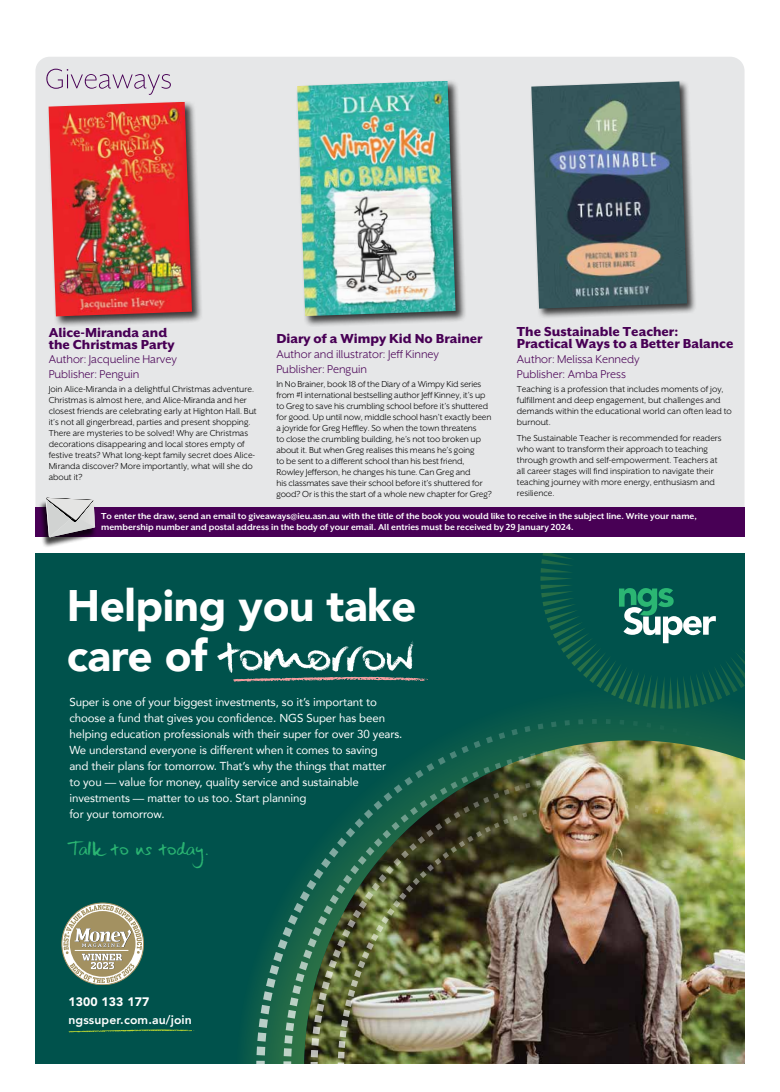
<style>
.page{position:relative;width:780px;height:1092px;background:#fff}
.page>*{position:absolute;margin:0;border:0;box-sizing:border-box;transform-origin:0 0}
.t1{font:51px "NGS Noteworthy";letter-spacing:-.03em;color:#fff}
.t2{font:900 44px "Avenir";letter-spacing:-.01em;color:#fff}
.t3{font:19.3px "NGS Noteworthy";color:#2bb673}
.t4{font:800 15px/12px "Mr Eaves XL San OT";color:#480055}
.t5{font:13px/14.8px "Mr Eaves XL San OT";color:#480055}
.t6{font:800 12.2px "Avenir";letter-spacing:.01em;color:#fff}
.t7{font:900 12.2px "Avenir LT Std";letter-spacing:.01em;color:#fff}
.t8{font:11.5px/16px "Avenir";letter-spacing:-.01em;color:#fff}
.t9{font:10px/11px "Mr Eaves XL San OT";color:#000}
.t10{font:700 10px/11px "Mr Eaves XL San OT";color:#fff}
.s1{font-family:"Avenir";font-weight:900;font-size:44px}
</style>
<div class="page">
<div style="left:35px;top:57px;width:709px;height:474px;background:#e6e7e8;border-radius:14px"></div>
<div style="left:35px;top:507px;width:709px;height:29px;background:#480055"></div>
<div style="left:39px;top:500px;width:58px;height:48px;background:#000;opacity:.75"></div>
<svg style="left:46px;top:498px;width:49px;height:39px"></svg>
<svg style="left:46px;top:69px;width:125px;height:26px"></svg>
<div style="left:47px;top:100px;width:156px;height:227px;background:#000;opacity:.75"></div>
<img style="left:49px;top:102px;width:143px;height:214px">
<div style="left:295px;top:79px;width:171px;height:248px;background:#000;opacity:.75"></div>
<img style="left:297px;top:81px;width:158px;height:235px">
<div style="left:530px;top:80px;width:167px;height:239px;background:#000;opacity:.75"></div>
<img style="left:531px;top:81px;width:156px;height:227px">
<div style="left:35px;top:553px;width:709px;height:510px;background:#00524c"></div>
<svg style="left:247px;top:708px;width:497px;height:355px"></svg>
<img style="left:586px;top:740px;width:158px;height:323px">
<svg style="left:592px;top:719px;width:4px;height:4px"></svg>
<svg style="left:605px;top:719px;width:5px;height:5px"></svg>
<svg style="left:619px;top:719px;width:5px;height:5px"></svg>
<svg style="left:633px;top:720px;width:5px;height:6px"></svg>
<svg style="left:646px;top:722px;width:5px;height:5px"></svg>
<svg style="left:659px;top:725px;width:5px;height:5px"></svg>
<svg style="left:672px;top:727px;width:5px;height:5px"></svg>
<svg style="left:685px;top:731px;width:5px;height:5px"></svg>
<svg style="left:698px;top:734px;width:5px;height:6px"></svg>
<svg style="left:710px;top:739px;width:5px;height:5px"></svg>
<svg style="left:722px;top:744px;width:5px;height:5px"></svg>
<svg style="left:734px;top:749px;width:5px;height:5px"></svg>
<svg style="left:592px;top:746px;width:5px;height:5px"></svg>
<svg style="left:605px;top:746px;width:4px;height:5px"></svg>
<svg style="left:617px;top:747px;width:5px;height:4px"></svg>
<svg style="left:630px;top:748px;width:4px;height:5px"></svg>
<svg style="left:642px;top:750px;width:5px;height:4px"></svg>
<svg style="left:654px;top:752px;width:5px;height:4px"></svg>
<svg style="left:666px;top:754px;width:5px;height:5px"></svg>
<svg style="left:678px;top:757px;width:5px;height:5px"></svg>
<svg style="left:690px;top:761px;width:4px;height:5px"></svg>
<svg style="left:701px;top:765px;width:5px;height:5px"></svg>
<svg style="left:712px;top:769px;width:5px;height:5px"></svg>
<svg style="left:723px;top:774px;width:5px;height:5px"></svg>
<svg style="left:734px;top:779px;width:5px;height:5px"></svg>
<svg style="left:593px;top:774px;width:4px;height:4px"></svg>
<svg style="left:604px;top:774px;width:4px;height:4px"></svg>
<svg style="left:616px;top:775px;width:4px;height:4px"></svg>
<svg style="left:627px;top:776px;width:4px;height:4px"></svg>
<svg style="left:638px;top:777px;width:4px;height:4px"></svg>
<svg style="left:649px;top:779px;width:5px;height:4px"></svg>
<svg style="left:660px;top:781px;width:5px;height:5px"></svg>
<svg style="left:671px;top:784px;width:4px;height:4px"></svg>
<svg style="left:682px;top:787px;width:4px;height:5px"></svg>
<svg style="left:692px;top:791px;width:4px;height:4px"></svg>
<svg style="left:702px;top:795px;width:5px;height:4px"></svg>
<svg style="left:713px;top:799px;width:13px;height:9px"></svg>
<svg style="left:732px;top:809px;width:4px;height:5px"></svg>
<img style="left:256px;top:719px;width:330px;height:344px">
<svg style="left:593px;top:802px;width:4px;height:3px"></svg>
<svg style="left:614px;top:802px;width:4px;height:4px"></svg>
<svg style="left:624px;top:803px;width:4px;height:4px"></svg>
<svg style="left:634px;top:804px;width:4px;height:4px"></svg>
<svg style="left:645px;top:806px;width:3px;height:4px"></svg>
<svg style="left:654px;top:808px;width:4px;height:4px"></svg>
<svg style="left:664px;top:811px;width:4px;height:4px"></svg>
<svg style="left:674px;top:814px;width:13px;height:7px"></svg>
<svg style="left:693px;top:821px;width:3px;height:4px"></svg>
<svg style="left:702px;top:825px;width:3px;height:4px"></svg>
<svg style="left:711px;top:829px;width:29px;height:19px"></svg>
<svg style="left:68px;top:1029px;width:126px;height:3px"></svg>
<svg style="left:63px;top:904px;width:79px;height:79px"></svg>
<svg style="left:233px;top:676px;width:195px;height:5px"></svg>
<svg style="left:540px;top:553px;width:205px;height:155px"></svg>
<h3 class="t4" style="left:49px;top:326px;width:127px">Alice-Miranda and the Christmas Party</h3>
<h3 class="t5" style="left:49px;top:352px;width:130px">Author: Jacqueline Harvey<br>Publisher: Penguin</h3>
<p class="t9" style="left:49px;top:383px;width:209px">Join Alice-Miranda in a delightful Christmas adventure.<br>Christmas is almost here, and Alice-Miranda and her closest friends are celebrating early at Highton Hall. But it’s not all gingerbread, parties and present shopping.<br>There are mysteries to be solved! Why are Christmas decorations disappearing and local stores empty of festive treats? What long-kept family secret does Alice-Miranda discover? More importantly, what will she do about it?</p>
<h3 class="t4" style="left:276px;top:332px;width:208px">Diary of a Wimpy Kid No Brainer</h3>
<h3 class="t5" style="left:276px;top:346px;width:164px">Author and illustrator: Jeff Kinney<br>Publisher: Penguin</h3>
<p class="t9" style="left:276px;top:378px;width:217px">In No Brainer, book 18 of the Diary of a Wimpy Kid series from #1 international bestselling author Jeff Kinney, it’s up to Greg to save his crumbling school before it’s shuttered for good. Up until now, middle school hasn’t exactly been a joyride for Greg Heffley. So when the town threatens<br>to close the crumbling building, he’s not too broken up about it. But when Greg realises this means he’s going<br>to be sent to a different school than his best friend, Rowley Jefferson, he changes his tune. Can Greg and<br>his classmates save their school before it’s shuttered for good? Or is this the start of a whole new chapter for Greg?</p>
<h3 class="t4" style="left:517px;top:326px;width:218px">The Sustainable Teacher:<br>Practical Ways to a Better Balance</h3>
<h3 class="t5" style="left:517px;top:352px;width:124px">Author: Melissa Kennedy<br>Publisher: Amba Press</h3>
<p class="t9" style="left:517px;top:383px;width:216px">Teaching is a profession that includes moments of joy, fulfillment and deep engagement, but challenges and demands within the educational world can often lead to burnout.</p>
<p class="t9" style="left:517px;top:433px;width:206px">The Sustainable Teacher is recommended for readers who want to transform their approach to teaching through growth and self-empowerment. Teachers at all career stages will find inspiration to navigate their teaching journey with more energy, enthusiasm and resilience.</p>
<p class="t10" style="left:101px;top:510px;width:597px">To enter the draw, send an email to giveaways@ieu.asn.au with the title of the book you would like to receive in the subject line. Write your name, membership number and postal address in the body of your email. All entries must be received by 29 January 2024.</p>
<h2 class="t2" style="left:67px;top:568px;width:351px">Helping you take</h2>
<h1 class="t1" style="left:67px;top:623px;width:349px"><span class="s1">care of</span> tomorrow</h1>
<p class="t8" style="left:69px;top:693px;width:334px">Super is one of your biggest investments, so it’s important to choose a fund that gives you confidence. NGS Super has been helping education professionals with their super for over 30 years.<br>We understand everyone is different when it comes to saving<br>and their plans for tomorrow. That’s why the things that matter<br>to you — value for money, quality service and sustainable investments — matter to us too. Start planning<br>for your tomorrow.</p>
<h3 class="t3" style="left:70px;top:836px;width:141px">Talk to us today.</h3>
<p class="t7" style="left:68px;top:994px;width:82px">1300 133 177</p>
<p class="t6" style="left:68px;top:1009px;width:125px">ngssuper.com.au/join</p>
</div>
